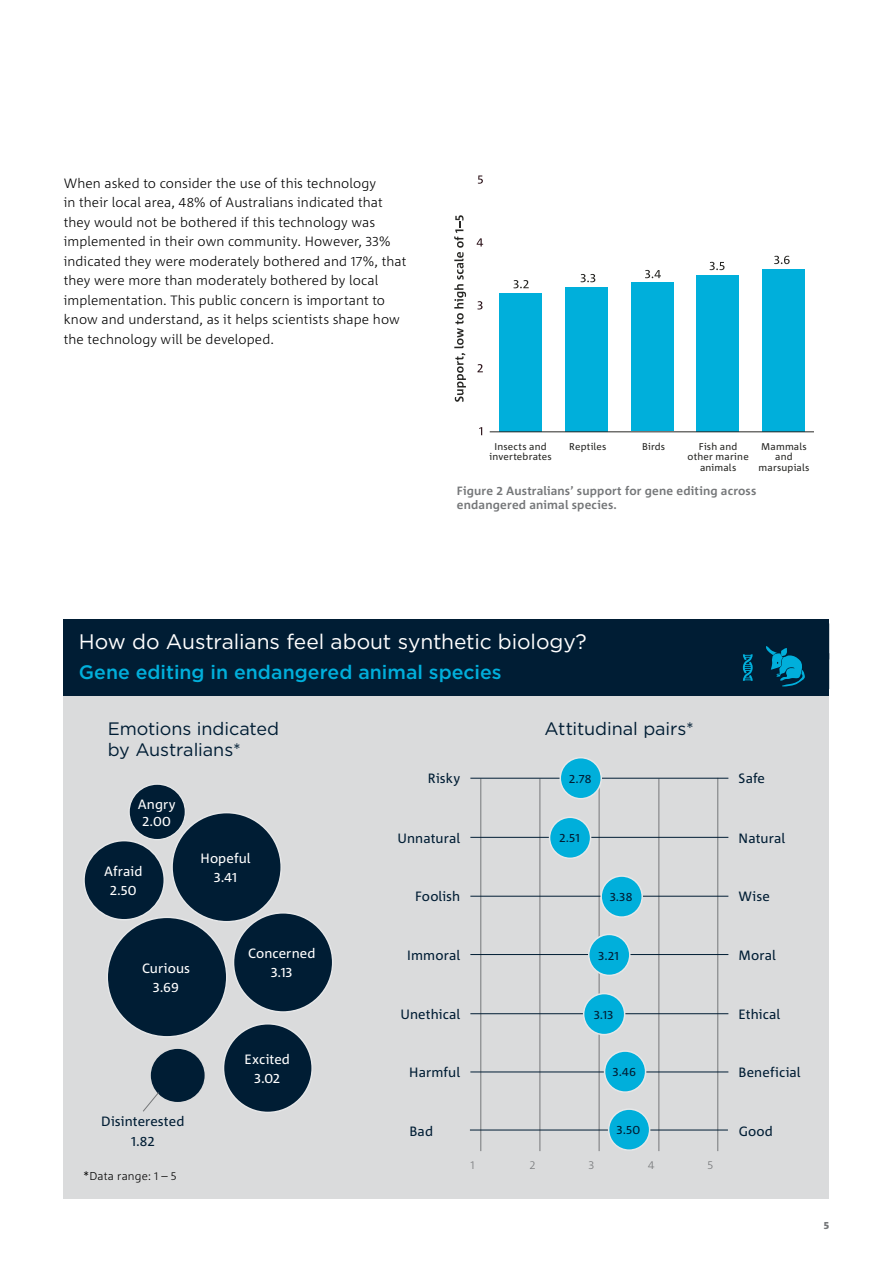
<style>
.page{position:relative;width:893px;height:1263px;background:#fff}
.page>*{position:absolute;margin:0;border:0;box-sizing:border-box;transform-origin:0 0}
.t1{font:21px "Gotham";letter-spacing:-.005em;color:#fff}
.t2{font:500 19.5px "Gotham";color:#00afdb}
.t3{font:18px/21px "Gotham";letter-spacing:-.005em;color:#001d34}
.Body_Copy{font:300 13.5px/19.5px "Corpid C1";letter-spacing:.005em;color:#000}
.t4{font:13.5px/19.5px "Corpid C1";letter-spacing:.005em;color:#001d34;text-align:center}
.t5{font:13.5px/19.5px "Corpid C1";letter-spacing:.01em;color:#fff;text-align:center}
.t6{font:700 12px/14.2px "Corpid C1";letter-spacing:.015em;color:#757779}
.t7{font:12px "Corpid C1";letter-spacing:.02em;color:#001d34}
.t8{font:300 11.4px "Corpid C1";letter-spacing:.015em;color:#000}
.t9{font:300 11.4px "Corpid C1";color:#757779}
.t10{font:800 10.5px "Corpid C1";color:#757779}
.t11{font:9.9px/10.6px "Corpid C1";letter-spacing:.015em;color:#272724;text-align:center}
</style>
<div class="page">
<div style="left:696px;top:275px;width:43px;height:156px;background:#00afdb"></div>
<div style="left:631px;top:282px;width:43px;height:149px;background:#00afdb"></div>
<div style="left:499px;top:293px;width:43px;height:138px;background:#00afdb"></div>
<div style="left:762px;top:269px;width:43px;height:163px;background:#00afdb"></div>
<div style="left:565px;top:287px;width:43px;height:145px;background:#00afdb"></div>
<hr style="left:490px;top:431px;width:324px;height:1px;background:#272724">
<svg style="left:454px;top:215px;width:12px;height:187px"></svg>
<svg style="left:774px;top:256px;width:16px;height:8px"></svg>
<svg style="left:645px;top:270px;width:16px;height:8px"></svg>
<svg style="left:513px;top:280px;width:16px;height:8px"></svg>
<svg style="left:479px;top:427px;width:3px;height:8px"></svg>
<svg style="left:477px;top:364px;width:6px;height:8px"></svg>
<svg style="left:477px;top:301px;width:6px;height:8px"></svg>
<svg style="left:477px;top:238px;width:6px;height:8px"></svg>
<svg style="left:478px;top:175px;width:5px;height:9px"></svg>
<svg style="left:710px;top:262px;width:14px;height:8px"></svg>
<svg style="left:581px;top:274px;width:14px;height:8px"></svg>
<div style="left:64px;top:626px;width:765px;height:573px;background:#dadbdc"></div>
<div style="left:234px;top:913px;width:99px;height:99px;background:#001d34;border-radius:50%"></div>
<div style="left:233px;top:912px;width:100px;height:101px;border:2px solid #e6e7e8;border-radius:50%"></div>
<hr style="left:481px;top:778px;width:1px;height:373px;background:#757779">
<hr style="left:540px;top:778px;width:1px;height:373px;background:#757779">
<hr style="left:599px;top:778px;width:1px;height:373px;background:#757779">
<hr style="left:659px;top:778px;width:1px;height:373px;background:#757779">
<hr style="left:717px;top:778px;width:1px;height:373px;background:#757779">
<div style="left:64px;top:619px;width:765px;height:77px;background:#001d34"></div>
<svg style="left:743px;top:654px;width:10px;height:27px"></svg>
<hr style="left:470px;top:778px;width:258px;height:1px;background:#001d34">
<div style="left:560px;top:758px;width:41px;height:41px;background:#00afdb;border-radius:50%"></div>
<div style="left:559px;top:757px;width:43px;height:42px;border:2px solid #e6e7e8;border-radius:50%"></div>
<hr style="left:470px;top:837px;width:258px;height:1px;background:#001d34">
<div style="left:550px;top:817px;width:41px;height:41px;background:#00afdb;border-radius:50%"></div>
<div style="left:549px;top:816px;width:42px;height:43px;border:2px solid #e6e7e8;border-radius:50%"></div>
<hr style="left:470px;top:954px;width:258px;height:1px;background:#001d34">
<div style="left:589px;top:934px;width:41px;height:41px;background:#00afdb;border-radius:50%"></div>
<div style="left:588px;top:934px;width:42px;height:42px;border:2px solid #e6e7e8;border-radius:50%"></div>
<hr style="left:470px;top:896px;width:258px;height:1px;background:#001d34">
<div style="left:601px;top:876px;width:41px;height:41px;background:#00afdb;border-radius:50%"></div>
<div style="left:600px;top:875px;width:43px;height:43px;border:2px solid #e6e7e8;border-radius:50%"></div>
<hr style="left:470px;top:1071px;width:258px;height:1px;background:#001d34">
<div style="left:605px;top:1051px;width:41px;height:41px;background:#00afdb;border-radius:50%"></div>
<div style="left:604px;top:1050px;width:42px;height:43px;border:2px solid #e6e7e8;border-radius:50%"></div>
<hr style="left:470px;top:1013px;width:258px;height:1px;background:#001d34">
<div style="left:584px;top:993px;width:41px;height:41px;background:#00afdb;border-radius:50%"></div>
<div style="left:583px;top:993px;width:42px;height:42px;border:2px solid #e6e7e8;border-radius:50%"></div>
<hr style="left:470px;top:1130px;width:258px;height:1px;background:#001d34">
<div style="left:609px;top:1109px;width:41px;height:41px;background:#00afdb;border-radius:50%"></div>
<div style="left:608px;top:1108px;width:42px;height:43px;border:2px solid #e6e7e8;border-radius:50%"></div>
<div style="left:172px;top:813px;width:109px;height:109px;background:#001d34;border-radius:50%"></div>
<div style="left:171px;top:812px;width:111px;height:110px;border:2px solid #e6e7e8;border-radius:50%"></div>
<div style="left:151px;top:1049px;width:54px;height:53px;background:#001d34;border-radius:50%"></div>
<svg style="left:143px;top:1091px;width:17px;height:21px"></svg>
<div style="left:129px;top:784px;width:56px;height:56px;background:#001d34;border-radius:50%"></div>
<div style="left:128px;top:783px;width:58px;height:57px;border:1px solid #e6e7e8;border-radius:50%"></div>
<div style="left:107px;top:917px;width:120px;height:120px;background:#001d34;border-radius:50%"></div>
<div style="left:106px;top:916px;width:121px;height:121px;border:2px solid #e6e7e8;border-radius:50%"></div>
<div style="left:84px;top:841px;width:80px;height:79px;background:#001d34;border-radius:50%"></div>
<div style="left:83px;top:840px;width:82px;height:80px;border:2px solid #e6e7e8;border-radius:50%"></div>
<div style="left:224px;top:1024px;width:88px;height:88px;background:#001d34;border-radius:50%"></div>
<div style="left:223px;top:1023px;width:90px;height:90px;border:2px solid #e6e7e8;border-radius:50%"></div>
<svg style="left:766px;top:646px;width:39px;height:40px"></svg>
<p class="Body_Copy" style="left:64px;top:173px;width:344px">When asked to consider the use of this technology<br>in their local area, 48% of Australians indicated that they would not be bothered if this technology was implemented in their own community. However, 33% indicated they were moderately bothered and 17%, that they were more than moderately bothered by local implementation. This public concern is important to know and understand, as it helps scientists shape how the technology will be developed.</p>
<p class="t11" style="left:494px;top:441px;width:54px">Insects and</p>
<p class="t11" style="left:642px;top:441px;width:25px">Birds</p>
<p class="t11" style="left:489px;top:451px;width:64px">invertebrates</p>
<p class="t11" style="left:688px;top:441px;width:63px">Fish and other marine animals</p>
<p class="t11" style="left:759px;top:441px;width:52px">Mammals and marsupials</p>
<p class="t11" style="left:569px;top:441px;width:39px">Reptiles</p>
<p class="t6" style="left:457px;top:483px;width:301px">Figure 2 Australians’ support for gene editing across endangered animal species.</p>
<h1 class="t1" style="left:79px;top:628px;width:510px">How do Australians feel about synthetic biology?</h1>
<h2 class="t2" style="left:79px;top:659px;width:424px">Gene editing in endangered animal species</h2>
<h3 class="t3" style="left:545px;top:717px;width:151px">Attitudinal pairs*</h3>
<p class="t4" style="left:428px;top:768px;width:34px">Risky</p>
<p class="t7" style="left:569px;top:771px;width:24px">2.78</p>
<p class="t4" style="left:739px;top:768px;width:28px">Safe</p>
<h3 class="t3" style="left:108px;top:717px;width:173px">Emotions indicated by Australians*</h3>
<p class="t5" style="left:138px;top:795px;width:39px;line-height:17.2px">Angry<br>2.00</p>
<p class="t5" style="left:104px;top:861px;width:40px">Afraid<br>2.50</p>
<p class="t5" style="left:200px;top:848px;width:52px">Hopeful<br>3.41</p>
<p class="t5" style="left:142px;top:958px;width:49px">Curious<br>3.69</p>
<p class="t5" style="left:248px;top:943px;width:69px">Concerned<br>3.13</p>
<p class="t4" style="left:101px;top:1111px;width:85px">Disinterested<br>1.82</p>
<p class="t8" style="left:83px;top:1169px;width:95px">*Data range: 1 – 5</p>
<p class="t5" style="left:245px;top:1049px;width:47px">Excited<br>3.02</p>
<p class="t4" style="left:397px;top:828px;width:64px">Unnatural</p>
<p class="t7" style="left:559px;top:831px;width:22px">2.51</p>
<p class="t4" style="left:739px;top:828px;width:48px">Natural</p>
<p class="t4" style="left:415px;top:886px;width:47px">Foolish</p>
<p class="t7" style="left:610px;top:889px;width:24px">3.38</p>
<p class="t4" style="left:739px;top:886px;width:33px">Wise</p>
<p class="t4" style="left:407px;top:945px;width:54px">Immoral</p>
<p class="t7" style="left:599px;top:948px;width:22px">3.21</p>
<p class="t4" style="left:739px;top:945px;width:39px">Moral</p>
<p class="t4" style="left:400px;top:1004px;width:61px">Unethical</p>
<p class="t7" style="left:594px;top:1007px;width:21px">3.13</p>
<p class="t4" style="left:739px;top:1004px;width:43px">Ethical</p>
<p class="t4" style="left:409px;top:1062px;width:52px">Harmful</p>
<p class="t7" style="left:613px;top:1064px;width:25px">3.46</p>
<p class="t4" style="left:739px;top:1062px;width:63px">Beneficial</p>
<p class="t4" style="left:409px;top:1121px;width:25px">Bad</p>
<p class="t7" style="left:617px;top:1122px;width:25px">3.50</p>
<p class="t4" style="left:739px;top:1121px;width:36px">Good</p>
<p class="t9" style="left:470px;top:1158px;width:6px">1</p>
<p class="t9" style="left:530px;top:1158px;width:7px">2</p>
<p class="t9" style="left:589px;top:1158px;width:7px">3</p>
<p class="t9" style="left:648px;top:1158px;width:8px">4</p>
<p class="t9" style="left:708px;top:1158px;width:7px">5</p>
<p class="t10" style="left:824px;top:1218px;width:7px">5</p>
</div>
